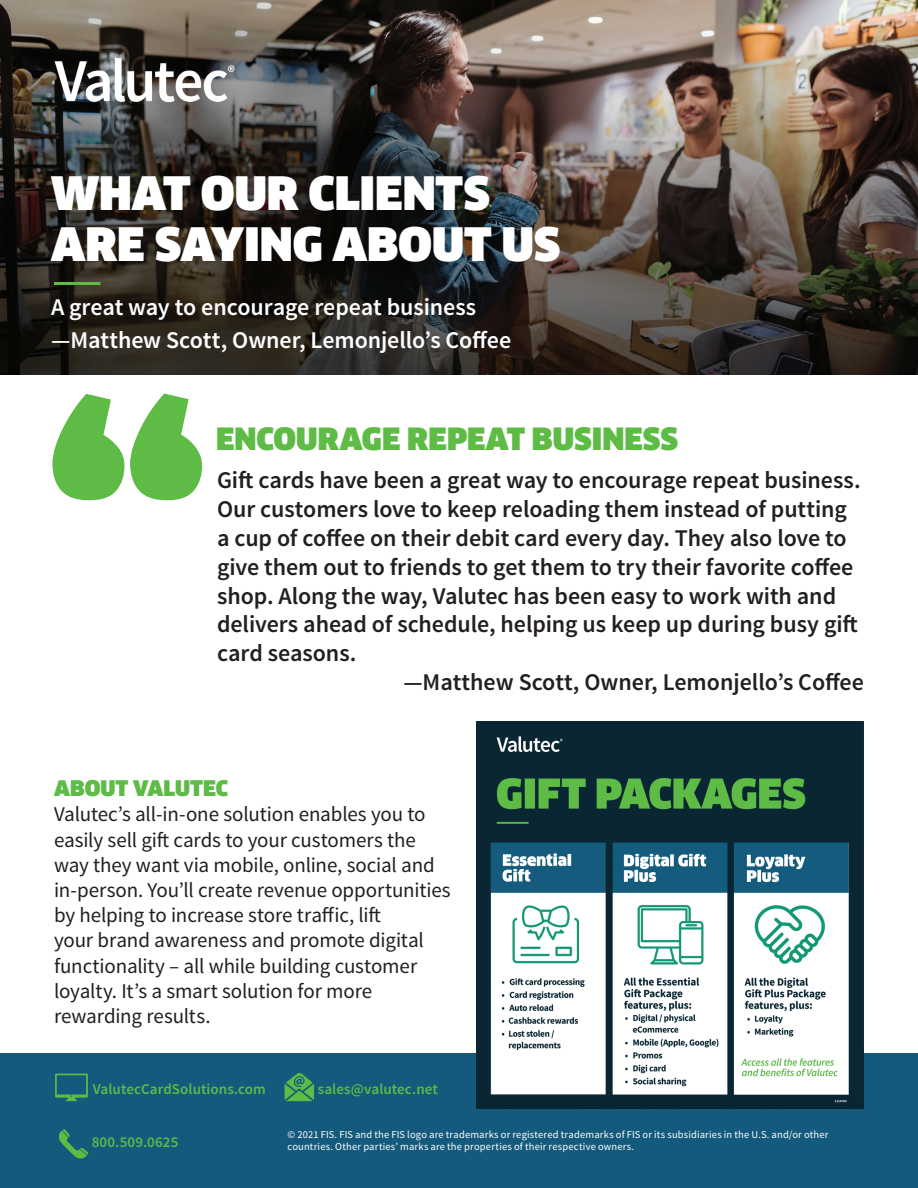
<style>
.page{position:relative;width:918px;height:1188px;background:#fff}
.page>*{position:absolute;margin:0;border:0;box-sizing:border-box;transform-origin:0 0}
.t1{font:900 45px/51px "Clan Offc Pro";color:#fff}
.t2{font:900 30px "Clan Offc Pro";color:#5dbb46}
.t3{font:600 24px "Source Sans Pro";letter-spacing:-.005em;color:#231f20}
.t4{font:600 24px/33px "Source Sans Pro";letter-spacing:-.005em;color:#fff}
.t5{font:21px/25.2px "Source Sans Pro";letter-spacing:-.01em;color:#231f20}
.t6{font:900 21px "Clan Offc Pro";color:#5dbb46}
.t7{font:600 15px "Source Sans Pro";letter-spacing:.005em;color:#5dbb46}
.t8{font:10.5px/12.6px "Source Sans Pro";letter-spacing:.015em;color:#fff}
</style>
<div class="page">
<div style="left:0;top:1053px;width:918px;height:135px;background:#145a7d"></div>
<img style="left:0;top:0;width:918px;height:375px">
<img style="left:47px;top:49px;width:196px;height:59px">
<svg style="left:52px;top:394px;width:150px;height:106px"></svg>
<hr style="left:54px;top:282px;width:46px;height:3px;background:#5dbb46">
<img style="left:476px;top:721px;width:388px;height:388px">
<svg style="left:55px;top:1074px;width:33px;height:27px"></svg>
<svg style="left:285px;top:1073px;width:29px;height:28px"></svg>
<svg style="left:59px;top:1129px;width:29px;height:30px"></svg>
<h1 class="t1" style="left:51px;top:168px;width:511px">WHAT OUR CLIENTS<br>ARE SAYING ABOUT US</h1>
<p class="t4" style="left:51px;top:291px;width:462px">A great way to encourage repeat business —Matthew Scott, Owner, Lemonjello’s Coffee</p>
<p class="t2" style="left:216px;top:421px;width:464px">ENCOURAGE REPEAT BUSINESS</p>
<p class="t3" style="left:217px;top:465px;width:645px">Gift cards have been a great way to encourage repeat business.</p>
<p class="t3" style="left:217px;top:494px;width:631px">Our customers love to keep reloading them instead of putting</p>
<p class="t3" style="left:217px;top:523px;width:631px">a cup of coffee on their debit card every day. They also love to</p>
<p class="t3" style="left:217px;top:552px;width:638px">give them out to friends to get them to try their favorite coffee</p>
<p class="t3" style="left:217px;top:580px;width:621px">shop. Along the way, Valutec has been easy to work with and</p>
<p class="t3" style="left:217px;top:609px;width:642px">delivers ahead of schedule, helping us keep up during busy gift</p>
<p class="t3" style="left:217px;top:638px;width:141px">card seasons.</p>
<p class="t3" style="left:403px;top:667px;width:462px">—Matthew Scott, Owner, Lemonjello’s Coffee</p>
<p class="t6" style="left:54px;top:776px;width:176px">ABOUT VALUTEC</p>
<p class="t5" style="left:54px;top:802px;width:398px">Valutec’s all-in-one solution enables you to easily sell gift cards to your customers the way they want via mobile, online, social and in-person. You’ll create revenue opportunities by helping to increase store traffic, lift<br>your brand awareness and promote digital functionality – all while building customer loyalty. It’s a smart solution for more rewarding results.</p>
<p class="t7" style="left:93px;top:1080px;width:175px">ValutecCardSolutions.com</p>
<p class="t7" style="left:318px;top:1080px;width:122px">sales@valutec.net</p>
<p class="t7" style="left:92px;top:1132px;width:88px">800.509.0625</p>
<p class="t8" style="left:288px;top:1128px;width:543px">© 2021 FIS. FIS and the FIS logo are trademarks or registered trademarks of FIS or its subsidiaries in the U.S. and/or other countries. Other parties’ marks are the properties of their respective owners.</p>
</div>
